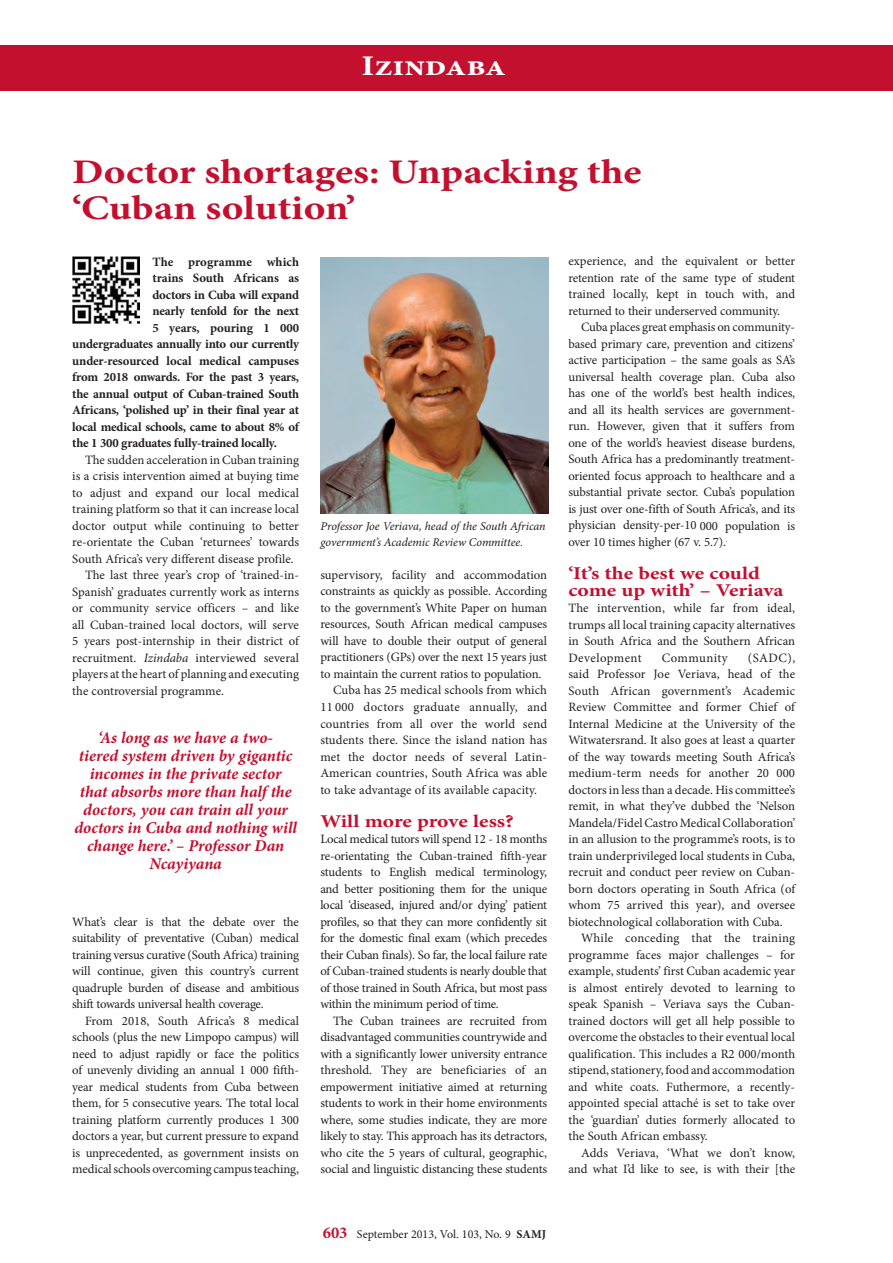
<style>
.page{position:relative;width:893px;height:1263px;background:#fff}
.page>*{position:absolute;margin:0;border:0;box-sizing:border-box;transform-origin:0 0}
.A_HEAD{font:700 34.5px/36px "Minion Pro";color:#c3102f;scale:1.2 1}
.t1{font:700 28.5px "Minion Pro";color:#fff;scale:1.2 1}
.B_HEAD{font:700 18px/16.5px "Minion Pro";color:#c3102f;scale:1.2 1}
.IZIN_CALLOUT{font:italic 700 16.5px/18px "Minion Pro";letter-spacing:-.005em;color:#c3102f;text-align:center}
.BODY_TEXT_INDENT{font:12.75px/16.5px "Minion Pro";letter-spacing:-.005em;color:#231f20;text-align:justify}
.BODY_TEXT_1ST_PARAGR{font:12.75px/16.5px "Minion Pro";letter-spacing:-.01em;color:#231f20;text-align:justify}
.BODY_TEXT_1ST_PARAGR-2{font:700 12.75px "Minion Pro";letter-spacing:-.015em;color:#231f20}
.BODY_TEXT_1ST_PARAGR-3{font:700 12.75px "Minion Pro";letter-spacing:.005em;color:#231f20}
.BODY_TEXT_1ST_PARAGR-4{font:12.75px "Minion Pro";letter-spacing:.035em;color:#231f20}
.CAPTIONS{font:italic 12px/16.5px "Minion Pro";letter-spacing:-.005em;color:#231f20}
.t2{font:12px "Minion Pro";color:#231f20}
.s1{font-style:italic}
.s2{font-weight:700;font-size:16.5px;color:#c3102f}
.s3{font-weight:700}
</style>
<div class="page">
<div style="left:0;top:45px;width:893px;height:45px;background:#c3102f"></div>
<img style="left:72px;top:256px;width:67px;height:67px">
<img style="left:321px;top:257px;width:227px;height:256px">
<p class="t1" style="left:361px;top:46px;width:122px">Izindaba</p>
<h1 class="A_HEAD" style="left:72px;top:154px;width:476px">Doctor shortages: Unpacking the ‘Cuban solution’</h1>
<p class="BODY_TEXT_1ST_PARAGR-3" style="left:153px;top:252px;width:148px">The programme which</p>
<p class="BODY_TEXT_1ST_PARAGR-2" style="left:153px;top:269px;width:148px">trains South Africans as</p>
<p class="BODY_TEXT_1ST_PARAGR-2" style="left:153px;top:285px;width:148px">doctors in Cuba will expand</p>
<p class="BODY_TEXT_1ST_PARAGR-2" style="left:153px;top:302px;width:148px">nearly tenfold for the next</p>
<p class="BODY_TEXT_1ST_PARAGR-2" style="left:153px;top:318px;width:148px">5 years, pouring 1 000</p>
<p class="BODY_TEXT_1ST_PARAGR-2" style="left:72px;top:335px;width:228px">undergraduates annually into our currently</p>
<p class="BODY_TEXT_1ST_PARAGR-2" style="left:72px;top:351px;width:228px">under-resourced local medical campuses</p>
<p class="BODY_TEXT_1ST_PARAGR-2" style="left:72px;top:368px;width:228px">from 2018 onwards. For the past 3 years,</p>
<p class="BODY_TEXT_1ST_PARAGR-2" style="left:72px;top:384px;width:228px">the annual output of Cuban-trained South</p>
<p class="BODY_TEXT_1ST_PARAGR-2" style="left:72px;top:401px;width:228px">Africans, ‘polished up’ in their final year at</p>
<p class="BODY_TEXT_1ST_PARAGR-2" style="left:72px;top:417px;width:228px">local medical schools, came to about 8% of</p>
<p class="BODY_TEXT_1ST_PARAGR-2" style="left:72px;top:434px;width:206px">the 1 300 graduates fully-trained locally.</p>
<p class="BODY_TEXT_INDENT" style="left:72px;top:451px;width:228px;text-indent:13px">The sudden acceleration in Cuban training is a crisis intervention aimed at buying time to adjust and expand our local medical training platform so that it can increase local doctor output while continuing to better re-orientate the Cuban ‘returnees’ towards South Africa’s very different disease profile.</p>
<p class="BODY_TEXT_INDENT" style="left:72px;top:567px;width:228px;text-indent:13px">The last three year’s crop of ‘trained-in-Spanish’ graduates currently work as interns or community service officers – and like all Cuban-trained local doctors, will serve 5 years post-internship in their district of recruitment. <span class="s1">Izindaba</span> interviewed several players at the heart of planning and executing the controversial programme.</p>
<p class="IZIN_CALLOUT" style="left:74px;top:728px;width:224px">‘As long as we have a two-<br>tiered system driven by gigantic incomes in the private sector that absorbs more than half the doctors, you can train all your doctors in Cuba and nothing will change here.’ – Professor Dan<br>Ncayiyana</p>
<p class="BODY_TEXT_1ST_PARAGR" style="left:72px;top:913px;width:228px">What’s clear is that the debate over the suitability of preventative (Cuban) medical training versus curative (South Africa) training will continue, given this country’s current quadruple burden of disease and ambitious shift towards universal health coverage.</p>
<p class="BODY_TEXT_INDENT" style="left:72px;top:1012px;width:228px;text-indent:13px">From 2018, South Africa’s 8 medical schools (plus the new Limpopo campus) will need to adjust rapidly or face the politics of unevenly dividing an annual 1 000 fifth&shy;year medical students from Cuba between them, for 5 consecutive years. The total local training platform currently produces 1 300 doctors a year, but current pressure to expand is unprecedented, as government insists on medical schools overcoming campus teaching,</p>
<p class="CAPTIONS" style="left:321px;top:517px;width:226px">Professor Joe Veriava, head of the South African government’s Academic Review Committee.</p>
<p class="BODY_TEXT_INDENT" style="left:320px;top:567px;width:228px">supervisory, facility and accommodation constraints as quickly as possible. According to the government’s White Paper on human resources, South African medical campuses will have to double their output of general practitioners (GPs) over the next 15 years just to maintain the current ratios to population.</p>
<p class="BODY_TEXT_INDENT" style="left:320px;top:682px;width:228px;text-indent:13px">Cuba has 25 medical schools from which 11 000 doctors graduate annually, and countries from all over the world send students there. Since the island nation has met the doctor needs of several Latin-American countries, South Africa was able to take advantage of its available capacity.</p>
<h2 class="B_HEAD" style="left:320px;top:812px;width:163px">Will more prove less?</h2>
<p class="BODY_TEXT_1ST_PARAGR" style="left:320px;top:831px;width:228px">Local medical tutors will spend 12 - 18 months re-orientating the Cuban-trained fifth-year students to English medical terminology, and better positioning them for the unique local ‘diseased, injured and/or dying’ patient profiles, so that they can more confidently sit for the domestic final exam (which precedes their Cuban finals). So far, the local failure rate of Cuban-trained students is nearly double that of those trained in South Africa, but most pass within the minimum period of time.</p>
<p class="BODY_TEXT_INDENT" style="left:320px;top:1012px;width:228px;text-indent:13px">The Cuban trainees are recruited from disadvantaged communities countrywide and with a significantly lower university entrance threshold. They are beneficiaries of an empowerment initiative aimed at returning students to work in their home environments where, some studies indicate, they are more likely to stay. This approach has its detractors, who cite the 5 years of cultural, geographic, social and linguistic distancing these students</p>
<p class="t2" style="left:323px;top:1226px;width:225px"><span class="s2">603</span> September 2013, Vol. 103, No. 9 <span class="s3">SAMJ</span></p>
<p class="BODY_TEXT_INDENT" style="left:568px;top:253px;width:228px">experience, and the equivalent or better retention rate of the same type of student trained locally, kept in touch with, and returned to their underserved community.</p>
<p class="BODY_TEXT_INDENT" style="left:568px;top:319px;width:228px;text-indent:13px">Cuba places great emphasis on community&shy;based primary care, prevention and citizens’ active participation – the same goals as SA’s universal health coverage plan. Cuba also has one of the world’s best health indices, and all its health services are government&shy;run. However, given that it suffers from one of the world’s heaviest disease burdens, South Africa has a predominantly treatment&shy;oriented focus approach to healthcare and a substantial private sector. Cuba’s population is just over one-fifth of South Africa’s, and its physician density-per-10 000 population is over 10 times higher (67 v. 5.7).<sup>.</sup></p>
<h2 class="B_HEAD" style="left:568px;top:565px;width:181px">‘It’s the best we could come up with’ – Veriava</h2>
<p class="BODY_TEXT_1ST_PARAGR" style="left:568px;top:600px;width:228px">The intervention, while far from ideal, trumps all local training capacity alternatives in South Africa and the Southern African Development</p>
<p class="BODY_TEXT_1ST_PARAGR" style="left:568px;top:649px;width:228px;text-indent:179px">(SADC), said Professor Joe Veriava, head of the South African government’s Academic Review Committee and former Chief of Internal Medicine at the University of the Witwatersrand. It also goes at least a quarter of the way towards meeting South Africa’s medium-term needs for another 20 000 doctors in less than a decade. His committee’s remit, in what they’ve dubbed the ‘Nelson Mandela/Fidel Castro Medical Collaboration’ in an allusion to the programme’s roots, is to train underprivileged local students in Cuba, recruit and conduct peer review on Cuban&shy;born doctors operating in South Africa (of whom 75 arrived this year), and oversee biotechnological collaboration with Cuba.</p>
<p class="BODY_TEXT_INDENT" style="left:568px;top:930px;width:228px;text-indent:13px">While conceding that the training programme faces major challenges – for example, students’ first Cuban academic year is almost entirely devoted to learning to speak Spanish – Veriava says the Cuban&shy;trained doctors will get all help possible to overcome the obstacles to their eventual local qualification. This includes a R2 000/month stipend, stationery, food and accommodation and white coats. Futhermore, a recently&shy;appointed special attaché is set to take over the ‘guardian’ duties formerly allocated to the South African embassy.</p>
<p class="BODY_TEXT_INDENT" style="left:568px;top:1144px;width:228px;text-align:right">Adds Veriava, ‘What we don’t know, and what I’d like to see, is with their [the</p>
<p class="BODY_TEXT_1ST_PARAGR-4" style="left:662px;top:649px;width:68px">Community</p>
</div>
